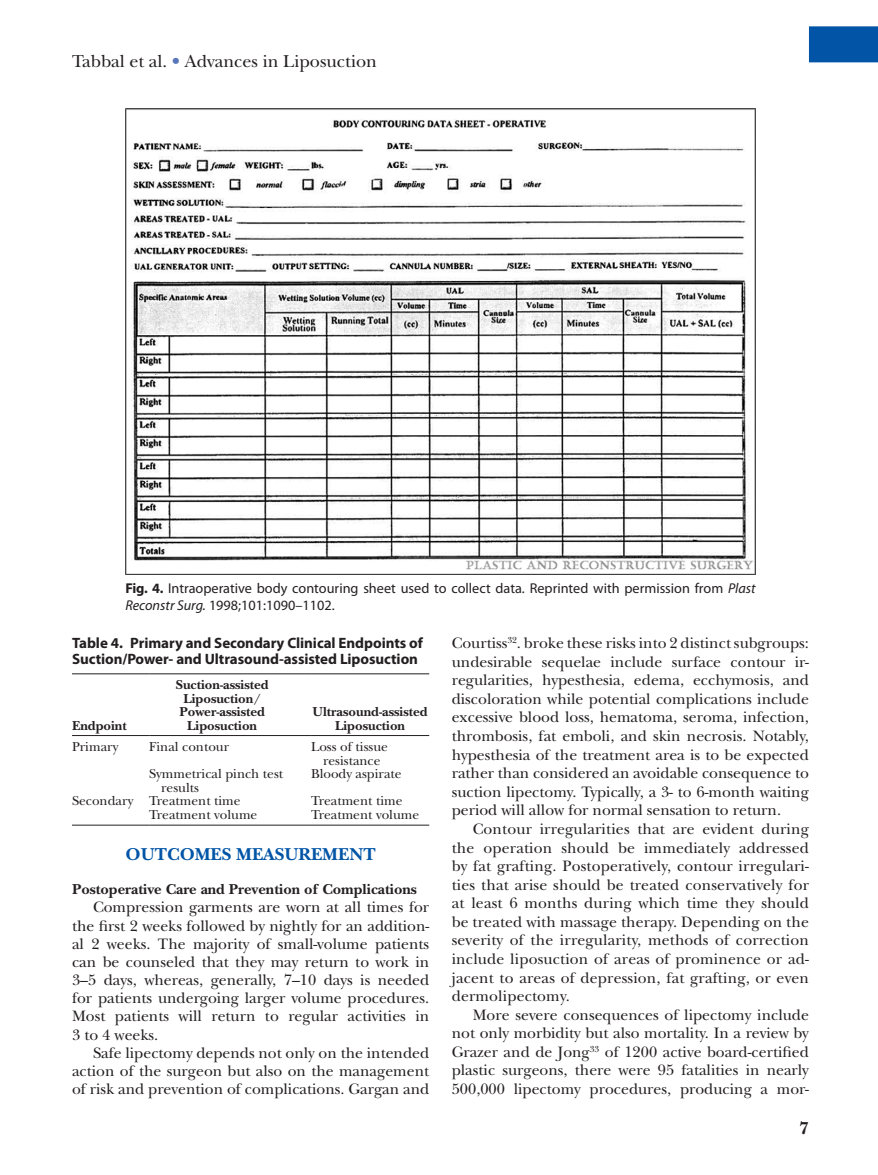
<style>
.page{position:relative;width:878px;height:1175px;background:#fff}
.page>*{position:absolute;margin:0;border:0;box-sizing:border-box;transform-origin:0 0}
.t1{font:18px "New Baskerville";color:#231f20}
.t2{font:700 18px "New Baskerville";color:#0154a6}
.t3{font:700 18px "New Baskerville";color:#231f20}
.t4{font:15.75px/18.6px "New Baskerville";color:#231f20;text-align:justify}
.t5{font:700 15px/16.5px "Myriad Pro";letter-spacing:-.005em;color:#231f20}
.t6{font:700 15px "New Baskerville";color:#231f20}
.t7{font:14.25px/16.5px "Myriad Pro";color:#231f20}
.t8{font:13.5px/13.5px "New Baskerville";color:#231f20;text-align:center}
.t9{font:700 13.5px/13.5px "New Baskerville";color:#231f20;text-align:center}
.s1{color:#5876ba}
.s2{font-weight:700}
.s3{font-style:italic}
</style>
<div class="page">
<div style="left:808px;top:26px;width:70px;height:36px;background:#0154a6"></div>
<img style="left:125px;top:108px;width:630px;height:466px">
<hr style="left:72px;top:673px;width:77px;height:1px;background:#231f20">
<hr style="left:149px;top:673px;width:162px;height:1px;background:#231f20">
<hr style="left:311px;top:673px;width:118px;height:1px;background:#231f20">
<hr style="left:72px;top:735px;width:77px;height:1px;background:#231f20">
<hr style="left:149px;top:735px;width:162px;height:1px;background:#231f20">
<hr style="left:311px;top:735px;width:118px;height:1px;background:#231f20">
<hr style="left:149px;top:824px;width:162px;height:1px;background:#231f20">
<hr style="left:311px;top:824px;width:118px;height:1px;background:#231f20">
<hr style="left:72px;top:824px;width:77px;height:1px;background:#231f20">
<p class="t1" style="left:72px;top:51px;width:306px">Tabbal et al. <span class="s1">•</span> Advances in Liposuction</p>
<p class="t7" style="left:125px;top:580px;width:631px"><span class="s2">Fig. 4.</span> I ntraoperative body contouring sheet used to collect data. Reprinted with permission from <span class="s3">Plast<br>Reconstr Surg.</span> 1998;101:1090–1102.</p>
<p class="t5" style="left:72px;top:634px;width:352px">Table 4. Primary and Secondary Clinical Endpoints of<br>Suction/Power- and Ultrasound-assisted Liposuction</p>
<p class="t4" style="left:451px;top:634px;width:359px">Courtiss<sup>32</sup>. broke these risks into 2 distinct subgroups: undesirable sequelae include surface contour ir&shy;regularities, hypesthesia, edema, ecchymosis, and discoloration while potential complications include excessive blood loss, hematoma, seroma, infection, thrombosis, fat emboli, and skin necrosis. Notably, hypesthesia of the treatment area is to be expected rather than considered an avoidable consequence to suction lipectomy. Typically, a 3- to 6-month waiting period will allow for normal sensation to return.</p>
<p class="t4" style="left:451px;top:819px;width:359px;text-indent:21px">Contour irregularities that are evident during the operation should be immediately addressed by fat grafting. Postoperatively, contour irregulari&shy;ties that arise should be treated conservatively for at least 6 months during which time they should be treated with massage therapy. Depending on the severity of the irregularity, methods of correction include liposuction of areas of prominence or ad&shy;jacent to areas of depression, fat grafting, or even dermolipectomy.</p>
<p class="t4" style="left:451px;top:1005px;width:359px;text-indent:21px">More severe consequences of lipectomy include not only morbidity but also mortality. In a review by Grazer and de Jong<sup>33</sup> of 1200 active board-certified plastic surgeons, there were 95 fatalities in nearly 500,000 lipectomy procedures, producing a mor-</p>
<p class="t9" style="left:176px;top:678px;width:94px">Suction-assisted<br>Liposuction/<br>Power-assisted<br>Liposuction</p>
<p class="t9" style="left:312px;top:705px;width:117px">Ultrasound-assisted<br>Liposuction</p>
<p class="t9" style="left:72px;top:718px;width:56px">Endpoint</p>
<p class="t8" style="left:72px;top:740px;width:48px">Primary</p>
<p class="t8" style="left:149px;top:740px;width:81px">Final contour</p>
<p class="t8" style="left:311px;top:740px;width:78px">Loss of tissue resistance</p>
<p class="t8" style="left:161px;top:767px;width:123px;text-align:left;text-indent:-12px">Symmetrical pinch test results</p>
<p class="t8" style="left:311px;top:767px;width:92px">Bloody aspirate</p>
<p class="t8" style="left:72px;top:794px;width:170px">Secondary Treatment time</p>
<p class="t8" style="left:311px;top:794px;width:93px">Treatment time</p>
<p class="t8" style="left:149px;top:807px;width:110px">Treatment volume</p>
<p class="t8" style="left:311px;top:807px;width:110px">Treatment volume</p>
<p class="t2" style="left:126px;top:843px;width:251px">OUTCOMES MEASUREMENT</p>
<p class="t6" style="left:72px;top:880px;width:346px">Postoperative Care and Prevention of Complications</p>
<p class="t4" style="left:72px;top:898px;width:359px;line-height:18.1px;text-indent:21px">Compression garments are worn at all times for the first 2 weeks followed by nightly for an addition&shy;al 2 weeks. The majority of small-volume patients can be counseled that they may return to work in 3–5 days, whereas, generally, 7–10 days is needed for patients undergoing larger volume procedures.<br>Most patients will return to regular activities in 3 to 4 weeks.</p>
<p class="t4" style="left:72px;top:1043px;width:359px;line-height:18.1px;text-indent:21px">Safe lipectomy depends not only on the intended action of the surgeon but also on the management of risk and prevention of complications. Gargan and</p>
<p class="t3" style="left:799px;top:1118px;width:11px">7</p>
</div>
